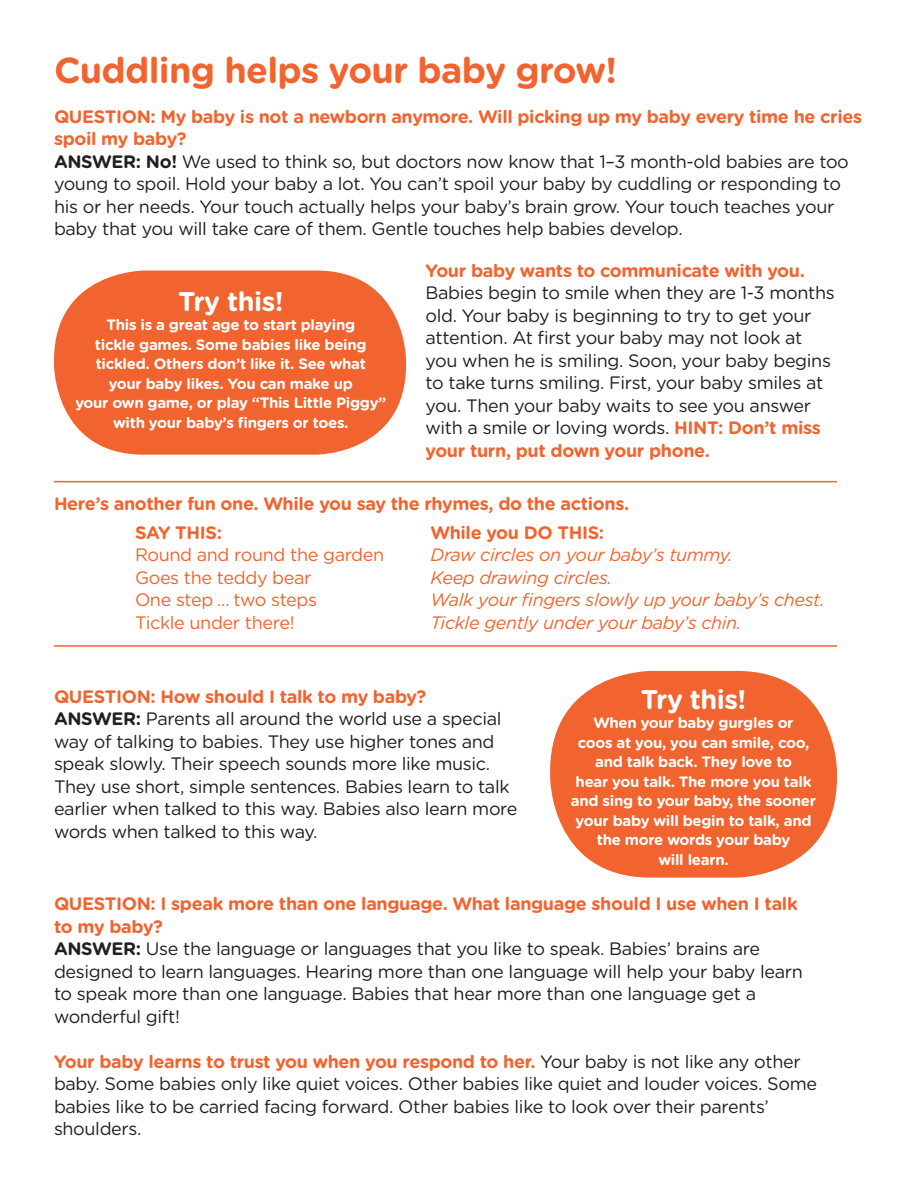
<style>
.page{position:relative;width:918px;height:1188px;background:#fff}
.page>*{position:absolute;margin:0;border:0;box-sizing:border-box;transform-origin:0 0}
.t1{font:700 36px "Gotham Rounded";letter-spacing:-.02em;color:#f2642f}
.t2{font:700 27px "Gotham Rounded";letter-spacing:-.02em;color:#fff}
.t3{font:18px/22.5px "Gotham Rounded";letter-spacing:-.02em;color:#231f20}
.t4{font:700 18px/22.5px "Gotham Rounded";letter-spacing:-.02em;color:#f2642f}
.t5{font:italic 18px "Gotham Rounded";letter-spacing:-.02em;color:#f2642f}
.t6{font:18px "Gotham Rounded";letter-spacing:-.02em;color:#f2642f}
.t7{font:700 15px/19.5px "Gotham Rounded";letter-spacing:-.02em;color:#fff}
.s1{font-weight:700}
.s2{font-weight:700;color:#f2642f}
</style>
<div class="page">
<div style="left:54px;top:271px;width:352px;height:184px;background:#f2642f;border-radius:90px"></div>
<div style="left:550px;top:671px;width:287px;height:207px;background:#f2642f;border-radius:100px"></div>
<hr style="left:54px;top:645px;width:783px;height:2px;background:#f2642f">
<hr style="left:54px;top:481px;width:783px;height:1px;background:#f2642f">
<p class="t1" style="left:54px;top:44px;width:565px">Cuddling helps your baby grow!</p>
<p class="t4" style="left:54px;top:104px;width:810px">QUESTION: My baby is not a newborn anymore. Will picking up my baby every time he cries spoil my baby?</p>
<p class="t3" style="left:54px;top:149px;width:796px"><span class="s1">ANSWER: No!</span> We used to think so, but doctors now know that 1–3 month-old babies are too young to spoil. Hold your baby a lot. You can’t spoil your baby by cuddling or responding to his or her needs. Your touch actually helps your baby’s brain grow. Your touch teaches your baby that you will take care of them. Gentle touches help babies develop.</p>
<p class="t2" style="left:178px;top:281px;width:107px">Try this!</p>
<p class="t7" style="left:106px;top:314px;width:250px">This is a great age to start playing</p>
<p class="t7" style="left:95px;top:334px;width:273px">tickle games. Some babies like being tickled. Others don’t like it. See what</p>
<p class="t7" style="left:109px;top:373px;width:246px">your baby likes. You can make up</p>
<p class="t7" style="left:75px;top:392px;width:312px;text-align:center">your own game, or play “This Little Piggy” with your baby’s fingers or toes.</p>
<p class="t4" style="left:426px;top:259px;width:381px">Your baby wants to communicate with you.</p>
<p class="t3" style="left:426px;top:281px;width:411px">Babies begin to smile when they are 1-3 months old. Your baby is beginning to try to get your attention. At first your baby may not look at you when he is smiling. Soon, your baby begins to take turns smiling. First, your baby smiles at you. Then your baby waits to see you answer with a smile or loving words. <span class="s2">HINT: Don’t miss your turn, put down your phone.</span></p>
<p class="t4" style="left:54px;top:491px;width:577px">Here’s another fun one. While you say the rhymes, do the actions.</p>
<p class="t4" style="left:135px;top:520px;width:89px">SAY THIS:</p>
<p class="t4" style="left:431px;top:520px;width:175px">While you DO THIS:</p>
<p class="t6" style="left:135px;top:543px;width:251px">Round and round the garden</p>
<p class="t5" style="left:430px;top:543px;width:304px">Draw circles on your baby’s tummy.</p>
<p class="t6" style="left:135px;top:565px;width:178px">Goes the teddy bear</p>
<p class="t5" style="left:430px;top:565px;width:183px">Keep drawing circles.</p>
<p class="t6" style="left:135px;top:588px;width:184px">One step … two steps</p>
<p class="t5" style="left:430px;top:588px;width:396px">Walk your fingers slowly up your baby’s chest.</p>
<p class="t6" style="left:135px;top:610px;width:161px">Tickle under there!</p>
<p class="t5" style="left:430px;top:610px;width:312px">Tickle gently under your baby’s chin.</p>
<p class="t4" style="left:54px;top:684px;width:374px">QUESTION: How should I talk to my baby?</p>
<p class="t3" style="left:54px;top:707px;width:465px"><span class="s1">ANSWER:</span> Parents all around the world use a special way of talking to babies. They use higher tones and speak slowly. Their speech sounds more like music.<br>They use short, simple sentences. Babies learn to talk earlier when talked to this way. Babies also learn more words when talked to this way.</p>
<p class="t2" style="left:641px;top:679px;width:107px">Try this!</p>
<p class="t7" style="left:594px;top:712px;width:202px">When your baby gurgles or</p>
<p class="t7" style="left:578px;top:732px;width:233px">coos at you, you can smile, coo,</p>
<p class="t7" style="left:595px;top:751px;width:198px">and talk back. They love to</p>
<p class="t7" style="left:576px;top:771px;width:237px">hear you talk. The more you talk</p>
<p class="t7" style="left:571px;top:790px;width:247px">and sing to your baby, the sooner</p>
<p class="t7" style="left:576px;top:810px;width:237px">your baby will begin to talk, and</p>
<p class="t7" style="left:597px;top:829px;width:195px">the more words your baby</p>
<p class="t7" style="left:658px;top:849px;width:72px">will learn.</p>
<p class="t4" style="left:54px;top:892px;width:745px">QUESTION: I speak more than one language. What language should I use when I talk to my baby?</p>
<p class="t3" style="left:54px;top:937px;width:750px"><span class="s1">ANSWER:</span> Use the language or languages that you like to speak. Babies’ brains are designed to learn languages. Hearing more than one language will help your baby learn to speak more than one language. Babies that hear more than one language get a wonderful gift!</p>
<p class="t3" style="left:54px;top:1049px;width:765px"><span class="s2">Your baby learns to trust you when you respond to her.</span> Your baby is not like any other baby. Some babies only like quiet voices. Other babies like quiet and louder voices. Some babies like to be carried facing forward. Other babies like to look over their parents’ shoulders.</p>
</div>
